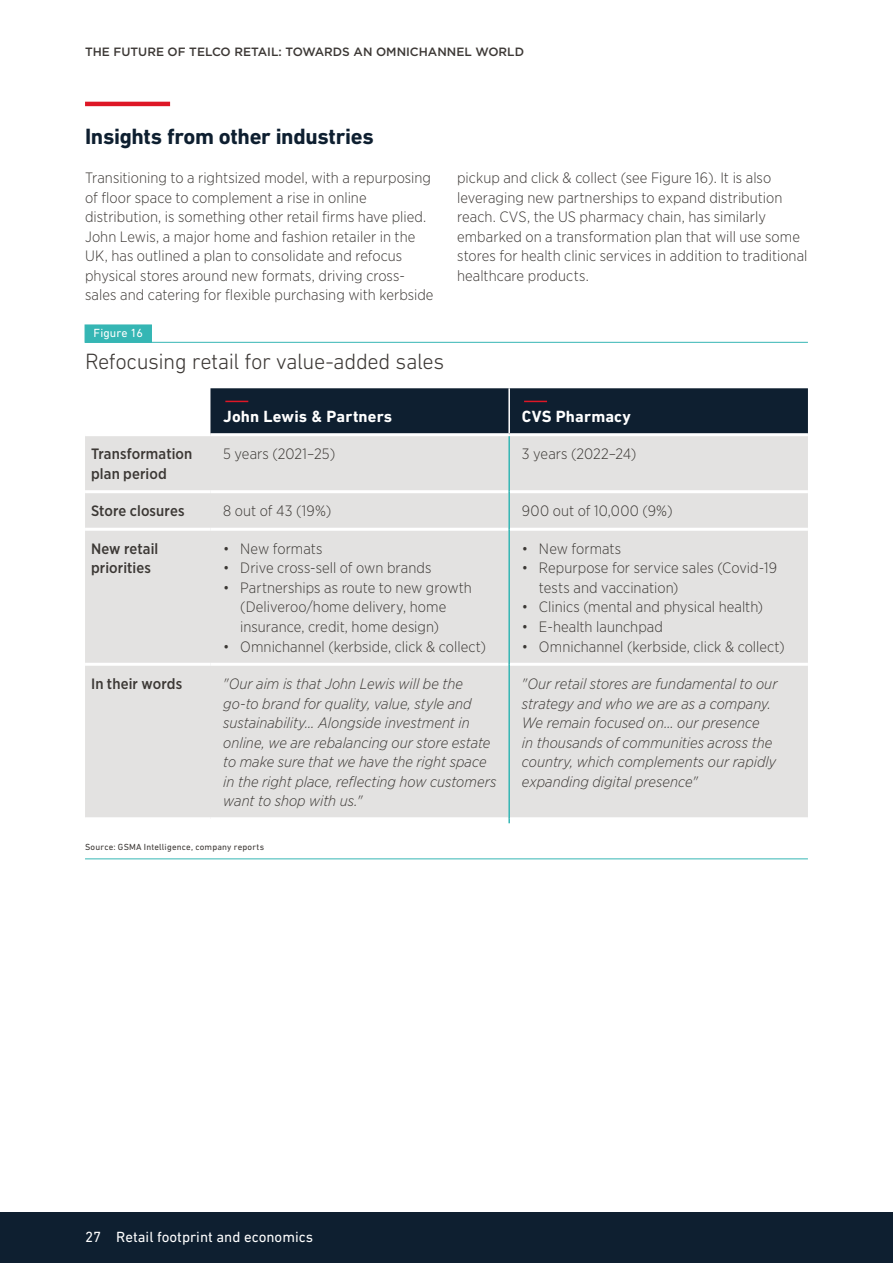
<style>
.page{position:relative;width:893px;height:1263px;background:#fff}
.page>*{position:absolute;margin:0;border:0;box-sizing:border-box;transform-origin:0 0}
.Fig_First_Title{font:300 22.5px "DIN Next LT Pro";letter-spacing:-.02em;color:#3c3835}
.t1{font:700 22.5px "DIN Next LT Pro";letter-spacing:-.015em;color:#0e1f30}
.t2{font:700 16.5px "DIN Next LT Pro";letter-spacing:.01em;color:#fff}
.Textcopy{font:300 15px/19.5px "Gotham Narrow";letter-spacing:.005em;color:#3c3835}
.Textcopy-2{font:italic 300 15px/19.5px "Gotham Narrow";color:#3c3835}
.Textcopy-3{font:500 15px/19.5px "Gotham Narrow";letter-spacing:.01em;color:#3c3835}
.t3{font:15px "DIN Next LT Pro";color:#fff}
.t4{font:500 12px "Gotham";color:#3c3835}
.NewFigRule-EXPORTME{font:12px "DIN Next LT Pro";letter-spacing:.01em;color:#fff}
.Fig_Source{font:9px "DIN Next LT Pro";letter-spacing:.02em;color:#3c3835}
</style>
<div class="page">
<div style="left:0;top:1212px;width:893px;height:51px;background:#0e1f30"></div>
<hr style="left:85px;top:102px;width:85px;height:4px;background:#de1726">
<div style="left:85px;top:325px;width:67px;height:18px;background:#35b6b4"></div>
<hr style="left:85px;top:342px;width:723px;height:1px;background:#35b6b4">
<hr style="left:85px;top:858px;width:723px;height:1px;background:#35b6b4">
<div style="left:85px;top:436px;width:723px;height:381px;background:#e3e2e1"></div>
<hr style="left:85px;top:490px;width:125px;height:3px;background:#fff">
<hr style="left:210px;top:490px;width:298px;height:3px;background:#fff">
<hr style="left:510px;top:490px;width:298px;height:3px;background:#fff">
<hr style="left:85px;top:528px;width:125px;height:3px;background:#fff">
<hr style="left:210px;top:528px;width:298px;height:3px;background:#fff">
<hr style="left:510px;top:528px;width:298px;height:3px;background:#fff">
<hr style="left:85px;top:663px;width:125px;height:3px;background:#fff">
<hr style="left:210px;top:663px;width:298px;height:3px;background:#fff">
<hr style="left:510px;top:663px;width:298px;height:3px;background:#fff">
<hr style="left:508px;top:436px;width:2px;height:56px;background:#35b6b4">
<hr style="left:508px;top:492px;width:2px;height:37px;background:#35b6b4">
<hr style="left:508px;top:529px;width:2px;height:135px;background:#35b6b4">
<hr style="left:508px;top:664px;width:2px;height:155px;background:#35b6b4">
<svg style="left:210px;top:388px;width:598px;height:47px;background:#1a2939"></svg>
<p class="t4" style="left:85px;top:44px;width:440px">THE FUTURE OF TELCO RETAIL: TOWARDS AN OMNICHANNEL WORLD</p>
<h2 class="t1" style="left:85px;top:124px;width:290px">Insights from other industries</h2>
<p class="Textcopy" style="left:85px;top:168px;width:350px">Transitioning to a rightsized model, with a repurposing of floor space to complement a rise in online distribution, is something other retail firms have plied.<br>John Lewis, a major home and fashion retailer in the UK, has outlined a plan to consolidate and refocus physical stores around new formats, driving cross&shy;sales and catering for flexible purchasing with kerbside</p>
<p class="Textcopy" style="left:457px;top:168px;width:352px">pickup and click &amp; collect (see Figure 16). It is also leveraging new partnerships to expand distribution reach. CVS, the US pharmacy chain, has similarly embarked on a transformation plan that will use some stores for health clinic services in addition to traditional healthcare products.</p>
<p class="NewFigRule-EXPORTME" style="left:94px;top:326px;width:51px">Figure 16</p>
<p class="Fig_First_Title" style="left:85px;top:349px;width:361px">Refocusing retail for value-added sales</p>
<h3 class="t2" style="left:223px;top:407px;width:171px">John Lewis &amp; Partners</h3>
<h3 class="t2" style="left:522px;top:407px;width:110px">CVS Pharmacy</h3>
<p class="Textcopy-3" style="left:91px;top:444px;width:103px">Transformation plan period</p>
<p class="Textcopy" style="left:223px;top:444px;width:114px">5 years (2021–25)</p>
<p class="Textcopy" style="left:522px;top:444px;width:116px">3 years (2022–24)</p>
<p class="Textcopy-3" style="left:91px;top:501px;width:95px">Store closures</p>
<p class="Textcopy" style="left:223px;top:501px;width:110px">8 out of 43 (19%)</p>
<p class="Textcopy" style="left:522px;top:501px;width:152px">900 out of 10,000 (9%)</p>
<p class="Textcopy-3" style="left:91px;top:539px;width:69px">New retail priorities</p>
<p class="Textcopy" style="left:223px;top:539px;width:101px">• New formats</p>
<p class="Textcopy" style="left:522px;top:539px;width:101px">• New formats</p>
<p class="Textcopy" style="left:539px;top:558px;width:240px;text-indent:-17px">• Repurpose for service sales (Covid-19 tests and vaccination)</p>
<p class="Textcopy" style="left:522px;top:597px;width:243px">• Clinics (mental and physical health)</p>
<p class="Textcopy" style="left:522px;top:617px;width:143px">• E-health launchpad</p>
<p class="Textcopy" style="left:522px;top:636px;width:264px">• Omnichannel (kerbside, click &amp; collect)</p>
<p class="Textcopy" style="left:223px;top:558px;width:210px">• Drive cross-sell of own brands</p>
<p class="Textcopy" style="left:240px;top:578px;width:233px;text-indent:-17px">• Partnerships as route to new growth (Deliveroo/home delivery, home insurance, credit, home design)</p>
<p class="Textcopy" style="left:223px;top:636px;width:264px">• Omnichannel (kerbside, click &amp; collect)</p>
<p class="Textcopy-3" style="left:91px;top:674px;width:93px">In their words</p>
<p class="Textcopy-2" style="left:223px;top:674px;width:275px">"Our aim is that John Lewis will be the go-to brand for quality, value, style and sustainability… Alongside investment in online, we are rebalancing our store estate to make sure that we have the right space in the right place, reflecting how customers want to shop with us."</p>
<p class="Textcopy-2" style="left:522px;top:674px;width:257px">"Our retail stores are fundamental to our strategy and who we are as a company.<br>We remain focused on… our presence<br>in thousands of communities across the country, which complements our rapidly expanding digital presence"</p>
<p class="Fig_Source" style="left:85px;top:842px;width:181px">Source: GSMA Intelligence, company reports</p>
<p class="t3" style="left:85px;top:1228px;width:230px">27 Retail footprint and economics</p>
</div>
